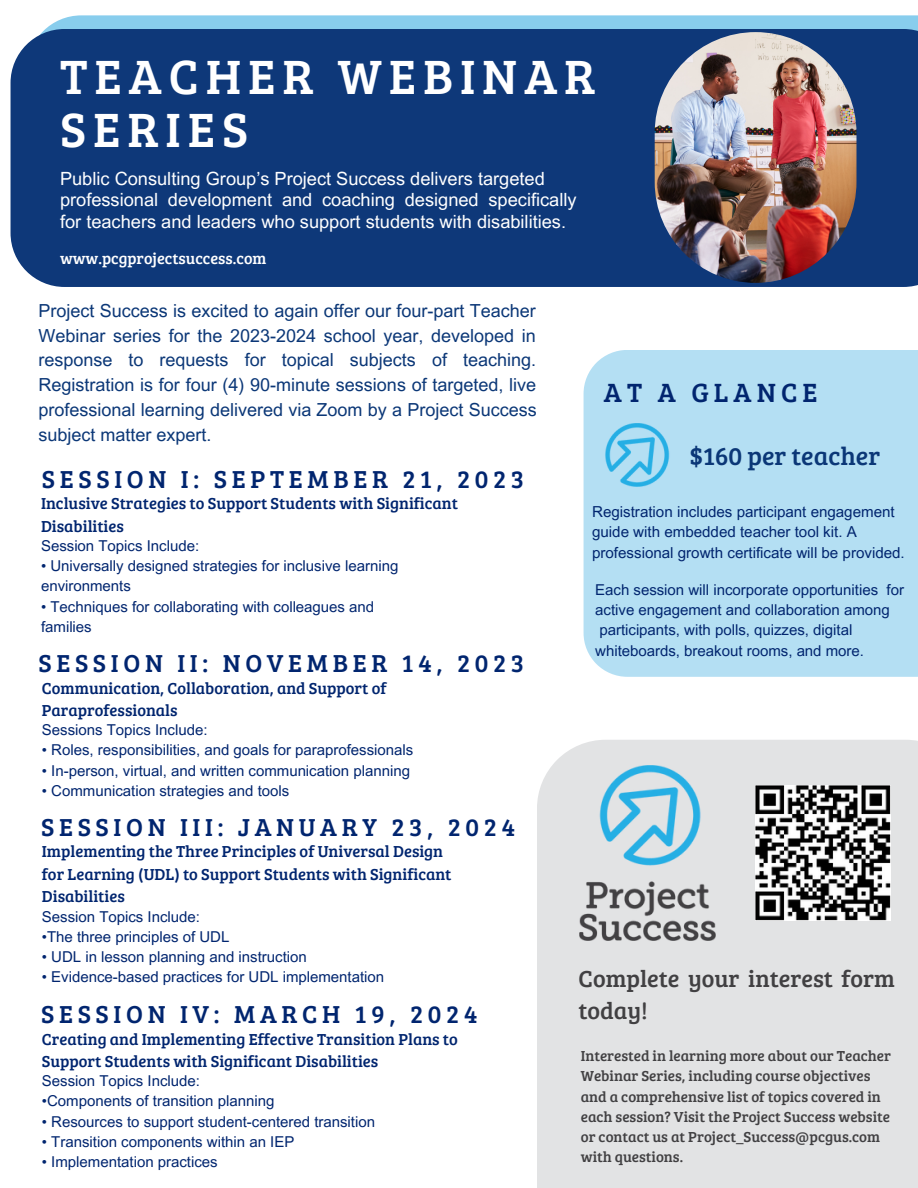
<style>
.page{position:relative;width:918px;height:1188px;background:#fff}
.page>*{position:absolute;margin:0;border:0;box-sizing:border-box;transform-origin:0 0}
.t1{font:49.8px/52.8px "Bree Serif";letter-spacing:.14em;color:#fff}
.t2{font:27.3px "Bree Serif";letter-spacing:.185em;color:#01256f}
.t3{font:25.8px "Bree Serif";color:#0b3777}
.t4{font:25.35px "Bree Serif";letter-spacing:.185em;color:#01256f}
.t5{font:24px/32.7px "Bree Serif";color:#414042}
.t6{font:18.3px/21.3px "Arial MT Pro";color:#fff}
.t7{font:18px/24.8px "Arial MT Pro";color:#0b3777;text-align:justify}
.t8{font:16.5px/22.5px "Bree Serif";color:#01256f}
.t9{font:16.05px "Bree Serif";color:#fff}
.t10{font:15.15px/20.4px "Arial MT Pro";color:#01256f}
.t11{font:15px/20.2px "Arial MT Pro";color:#01256f}
.t12{font:15px/20.2px "Bree Serif";color:#414042}
</style>
<div class="page">
<svg style="left:45px;top:15px;width:873px;height:14px;background:#8ccfed"></svg>
<div style="left:11px;top:29px;width:907px;height:258px;background:#0e3879"></div>
<img style="left:655px;top:32px;width:202px;height:251px;border-radius:101px">
<div style="left:537px;top:740px;width:381px;height:448px;background:#e2e3e4"></div>
<img style="left:579px;top:766px;width:137px;height:174px">
<div style="left:584px;top:350px;width:334px;height:327px;background:#b4dff3"></div>
<img style="left:592px;top:423px;width:87px;height:66px">
<img style="left:756px;top:786px;width:135px;height:135px">
<p class="t1" style="left:60px;top:48px;width:537px">TEACHER WEBINAR<br>SERIES</p>
<p class="t6" style="left:60px;top:170px;width:486px">Public Consulting Group’s Project Success delivers targeted</p>
<p class="t6" style="left:60px;top:192px;width:518px">professional development and coaching designed specifically for teachers and leaders who support students with disabilities.</p>
<p class="t9" style="left:60px;top:247px;width:208px">www.pcgprojectsuccess.com</p>
<p class="t7" style="left:38px;top:300px;width:500px">Project Success is excited to again offer our four-part Teacher Webinar series for the 2023-2024 school year, developed in response to requests for topical subjects of teaching.<br>Registration is for four (4) 90-minute sessions of targeted, live professional learning delivered via Zoom by a Project Success subject matter expert.</p>
<p class="t4" style="left:42px;top:461px;width:484px">SESSION I: SEPTEMBER 21, 2023</p>
<p class="t8" style="left:41px;top:491px;width:419px">Inclusive Strategies to Support Students with Significant<br>Disabilities</p>
<p class="t11" style="left:41px;top:537px;width:160px">Session Topics Include:</p>
<p class="t11" style="left:41px;top:558px;width:359px">• Universally designed strategies for inclusive learning</p>
<p class="t11" style="left:41px;top:578px;width:91px">environments</p>
<p class="t11" style="left:41px;top:598px;width:335px">• Techniques for collaborating with colleagues and</p>
<p class="t11" style="left:41px;top:618px;width:52px">families</p>
<p class="t4" style="left:38px;top:645px;width:487px">SESSION II: NOVEMBER 14, 2023</p>
<p class="t8" style="left:42px;top:676px;width:346px">Communication, Collaboration, and Support of<br>Paraprofessionals</p>
<p class="t11" style="left:42px;top:722px;width:167px">Sessions Topics Include:</p>
<p class="t11" style="left:42px;top:742px;width:373px">• Roles, responsibilities, and goals for paraprofessionals</p>
<p class="t11" style="left:42px;top:762px;width:370px">• In-person, virtual, and written communication planning</p>
<p class="t11" style="left:42px;top:782px;width:249px">• Communication strategies and tools</p>
<p class="t4" style="left:41px;top:809px;width:476px">SESSION III: JANUARY 23, 2024</p>
<p class="t8" style="left:42px;top:840px;width:403px">Implementing the Three Principles of Universal Design</p>
<p class="t8" style="left:42px;top:862px;width:411px">for Learning (UDL) to Support Students with Significant</p>
<p class="t8" style="left:42px;top:885px;width:84px">Disabilities</p>
<p class="t11" style="left:42px;top:908px;width:160px">Session Topics Include:</p>
<p class="t11" style="left:42px;top:928px;width:189px">•The three principles of UDL</p>
<p class="t11" style="left:42px;top:949px;width:266px">• UDL in lesson planning and instruction</p>
<p class="t11" style="left:42px;top:969px;width:344px">• Evidence-based practices for UDL implementation</p>
<p class="t4" style="left:41px;top:996px;width:438px">SESSION IV: MARCH 19, 2024</p>
<p class="t8" style="left:42px;top:1027px;width:418px">Creating and Implementing Effective Transition Plans to</p>
<p class="t8" style="left:42px;top:1049px;width:338px">Support Students with Significant Disabilities</p>
<p class="t11" style="left:42px;top:1073px;width:160px">Session Topics Include:</p>
<p class="t11" style="left:42px;top:1093px;width:234px">•Components of transition planning</p>
<p class="t11" style="left:42px;top:1113px;width:335px">• Resources to support student-centered transition</p>
<p class="t11" style="left:42px;top:1133px;width:254px">• Transition components within an IEP</p>
<p class="t11" style="left:42px;top:1154px;width:177px">• Implementation practices</p>
<p class="t2" style="left:604px;top:373px;width:215px">AT A GLANCE</p>
<p class="t3" style="left:689px;top:438px;width:192px">$160 per teacher</p>
<p class="t10" style="left:592px;top:503px;width:314px">Registration includes participant engagement guide with embedded teacher tool kit. A professional growth certificate will be provided.</p>
<p class="t11" style="left:595px;top:581px;width:310px">Each session will incorporate opportunities for active engagement and collaboration among participants, with polls, quizzes, digital whiteboards, breakout rooms, and more.</p>
<p class="t5" style="left:579px;top:961px;width:318px">Complete your interest form today!</p>
<p class="t12" style="left:581px;top:1045px;width:312px">Interested in learning more about our Teacher Webinar Series, including course objectives and a comprehensive list of topics covered in each session? Visit the Project Success website or contact us at Project_Success@pcgus.com with questions.</p>
</div>
